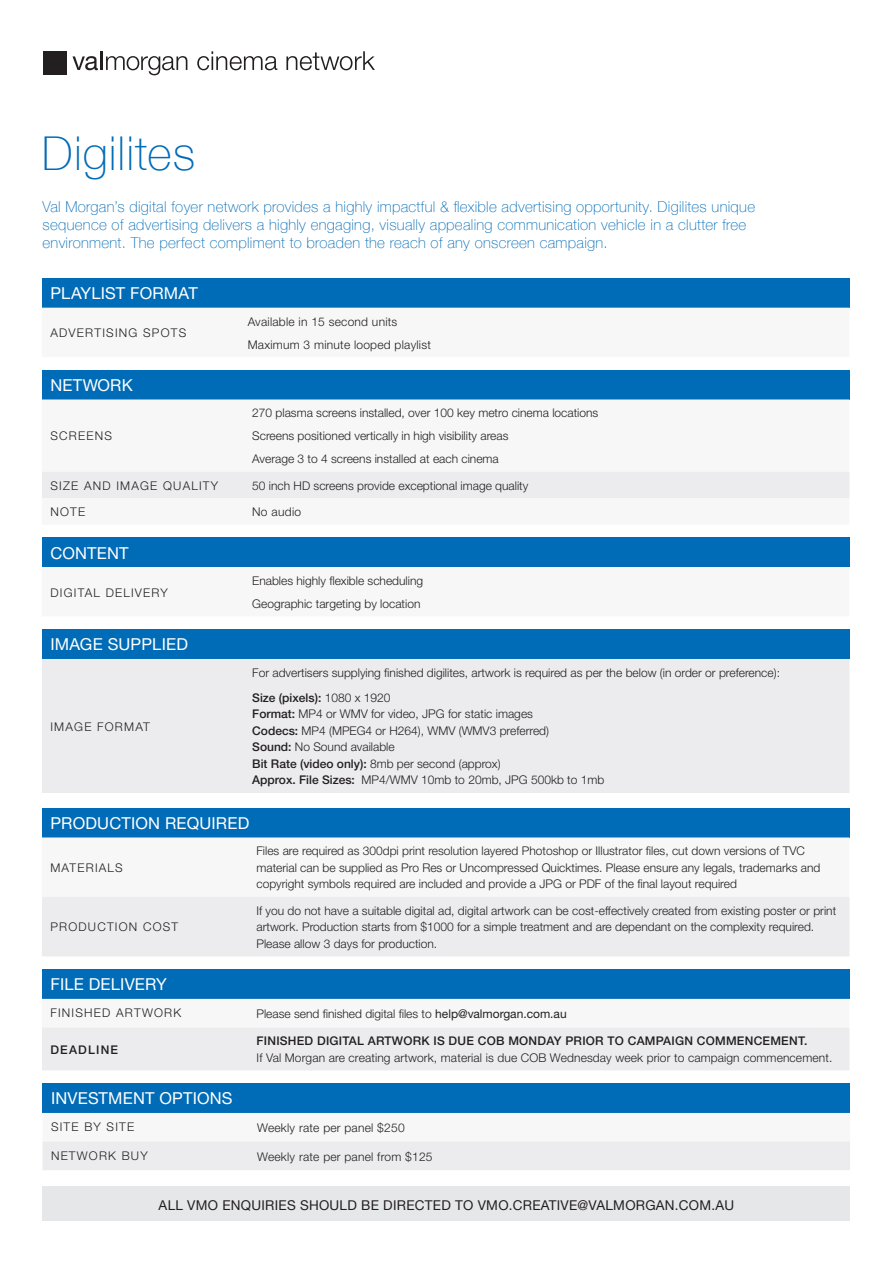
<style>
.page{position:relative;width:893px;height:1263px;background:#fff}
.page>*{position:absolute;margin:0;border:0;box-sizing:border-box;transform-origin:0 0}
.t1{font:100 46.65px "Helvetica Neue";letter-spacing:.02em;color:#006bb6}
.Body_Gotham{font:16.5px "Helvetica Neue CE";letter-spacing:.01em;color:#fff}
.t2{font:100 15px/18px "Helvetica Neue";letter-spacing:.02em;color:#006bb6}
.t3{font:13.5px "Helvetica Neue";letter-spacing:.02em;color:#231f20}
.Body{font:300 12px/16.5px "Helvetica Neue";color:#231f20}
.Paragraph_Style_1{font:300 12px "Helvetica Neue";letter-spacing:.1em;color:#231f20}
.Body-2{font:300 12px "Helvetica Neue";letter-spacing:.02em;color:#231f20}
.Body-3{font:500 12px "Helvetica Neue CE";color:#231f20}
.Paragraph_Style_1-2{font:500 12px "Helvetica Neue CE";letter-spacing:.1em;color:#231f20}
.s1{font-family:"Helvetica Neue";font-weight:300}
.s2{font-family:"Helvetica Neue CE";font-weight:500}
.s3{font-family:"Helvetica Neue CE";font-weight:400}
</style>
<div class="page">
<div style="left:42px;top:278px;width:807px;height:30px;background:#006bb6"></div>
<div style="left:42px;top:370px;width:807px;height:29px;background:#006bb6"></div>
<svg style="left:42px;top:399px;width:807px;height:1px"></svg>
<div style="left:42px;top:472px;width:807px;height:26px;background:#ececee"></div>
<div style="left:42px;top:537px;width:807px;height:30px;background:#006bb6"></div>
<div style="left:43px;top:51px;width:23px;height:24px;background:#231f20"></div>
<svg style="left:73px;top:51px;width:114px;height:24px"></svg>
<svg style="left:197px;top:51px;width:80px;height:19px"></svg>
<svg style="left:286px;top:51px;width:89px;height:19px"></svg>
<div style="left:43px;top:1186px;width:807px;height:34px;background:#e6e7e9"></div>
<div style="left:42px;top:629px;width:807px;height:30px;background:#006bb6"></div>
<div style="left:42px;top:659px;width:807px;height:134px;background:#ececee"></div>
<div style="left:42px;top:969px;width:807px;height:30px;background:#006bb6"></div>
<div style="left:42px;top:1027px;width:807px;height:43px;background:#ececee"></div>
<div style="left:42px;top:807px;width:807px;height:30px;background:#006bb6"></div>
<svg style="left:42px;top:837px;width:807px;height:1px"></svg>
<div style="left:42px;top:897px;width:807px;height:59px;background:#ececee"></div>
<div style="left:43px;top:1083px;width:807px;height:30px;background:#006bb6"></div>
<div style="left:43px;top:1141px;width:807px;height:29px;background:#ececee"></div>
<p class="t1" style="left:42px;top:118px;width:155px">Digilites</p>
<p class="t2" style="left:43px;top:197px;width:714px">Val Morgan’s digital foyer network provides a highly impactful &amp; flexible advertising opportunity. Digilites unique sequence of advertising delivers a highly engaging, visually appealing communication vehicle in a clutter free environment. The perfect compliment to broaden the reach of any onscreen campaign.</p>
<p class="Body_Gotham" style="left:50px;top:283px;width:149px">PLAYLIST FORMAT</p>
<p class="Paragraph_Style_1" style="left:50px;top:325px;width:137px">ADVERTISING SPOTS</p>
<p class="Body_Gotham" style="left:50px;top:375px;width:84px">NETWORK</p>
<p class="Paragraph_Style_1" style="left:50px;top:429px;width:63px">SCREENS</p>
<p class="Body-2" style="left:248px;top:314px;width:151px">Available in 15 second units</p>
<p class="Body-2" style="left:248px;top:337px;width:185px">Maximum 3 minute looped playlist</p>
<p class="Body" style="left:252px;top:405px;width:348px">270 plasma screens installed, over 100 key metro cinema locations</p>
<p class="Body" style="left:252px;top:428px;width:258px">Screens positioned vertically in high visibility areas</p>
<p class="Body" style="left:252px;top:450px;width:248px">Average 3 to 4 screens installed at each cinema</p>
<p class="Paragraph_Style_1" style="left:50px;top:478px;width:169px">SIZE AND IMAGE QUALITY</p>
<p class="Body" style="left:252px;top:477px;width:278px">50 inch HD screens provide exceptional image quality</p>
<p class="Paragraph_Style_1" style="left:50px;top:504px;width:36px">NOTE</p>
<p class="Body" style="left:252px;top:503px;width:51px">No audio</p>
<p class="Body_Gotham" style="left:50px;top:543px;width:80px">CONTENT</p>
<p class="Paragraph_Style_1" style="left:50px;top:585px;width:119px">DIGITAL DELIVERY</p>
<p class="Body" style="left:252px;top:572px;width:172px">Enables highly flexible scheduling</p>
<p class="Body" style="left:252px;top:595px;width:170px">Geographic targeting by location</p>
<p class="Body_Gotham" style="left:50px;top:635px;width:139px">IMAGE SUPPLIED</p>
<p class="Paragraph_Style_1" style="left:50px;top:719px;width:101px">IMAGE FORMAT</p>
<p class="Body" style="left:252px;top:664px;width:529px">For advertisers supplying finished digilites, artwork is required as per the below (in order or preference):</p>
<p class="Body-3" style="left:252px;top:690px;width:140px">Size (pixels): <span class="s1">1080 x 1920</span></p>
<p class="Body" style="left:252px;top:706px;width:282px"><span class="s2">Format:</span> MP4 or WMV for video, JPG for static images</p>
<p class="Body" style="left:252px;top:722px;width:298px"><span class="s2">Codecs:</span> MP4 (MPEG4 or H264), WMV (WMV3 preferred)</p>
<p class="Body" style="left:252px;top:739px;width:144px"><span class="s2">Sound:</span> No Sound available</p>
<p class="Body" style="left:252px;top:755px;width:250px"><span class="s2">Bit Rate (video only):</span> 8mb per second (approx)</p>
<p class="Body" style="left:252px;top:772px;width:354px"><span class="s2">Approx. File Sizes:</span> MP4/WMV 10mb to 20mb, JPG 500kb to 1mb</p>
<p class="Body_Gotham" style="left:50px;top:813px;width:200px">PRODUCTION REQUIRED</p>
<p class="Paragraph_Style_1" style="left:50px;top:860px;width:74px">MATERIALS</p>
<p class="Paragraph_Style_1" style="left:50px;top:920px;width:129px">PRODUCTION COST</p>
<p class="Body" style="left:257px;top:843px;width:565px">Files are required as 300dpi print resolution layered Photoshop or Illustrator files, cut down versions of TVC material can be supplied as Pro Res or Uncompressed Quicktimes. Please ensure any legals, trademarks and copyright symbols required are included and provide a JPG or PDF of the final layout required</p>
<p class="Body" style="left:257px;top:902px;width:581px">If you do not have a suitable digital ad, digital artwork can be cost-effectively created from existing poster or print artwork. Production starts from $1000 for a simple treatment and are dependant on the complexity required.<br>Please allow 3 days for production.</p>
<p class="Body_Gotham" style="left:50px;top:974px;width:118px">FILE DELIVERY</p>
<p class="Paragraph_Style_1" style="left:50px;top:1005px;width:132px">FINISHED ARTWORK</p>
<p class="Body" style="left:257px;top:1005px;width:312px">Please send finished digital files to <span class="s3">help@valmorgan.com.au</span></p>
<p class="Paragraph_Style_1-2" style="left:50px;top:1042px;width:69px">DEADLINE</p>
<p class="Body" style="left:257px;top:1033px;width:577px"><span class="s2">FINISHED DIGITAL ARTWORK IS DUE COB MONDAY PRIOR TO CAMPAIGN COMMENCEMENT.<br></span>If Val Morgan are creating artwork, material is due COB Wednesday week prior to campaign commencement.</p>
<p class="Body_Gotham" style="left:51px;top:1089px;width:183px">INVESTMENT OPTIONS</p>
<p class="Paragraph_Style_1" style="left:51px;top:1119px;width:85px">SITE BY SITE</p>
<p class="Body-2" style="left:257px;top:1120px;width:149px">Weekly rate per panel $250</p>
<p class="Paragraph_Style_1" style="left:51px;top:1148px;width:98px">NETWORK BUY</p>
<p class="Body-2" style="left:257px;top:1149px;width:177px">Weekly rate per panel from $125</p>
<p class="t3" style="left:159px;top:1195px;width:577px">ALL VMO ENQUIRIES SHOULD BE DIRECTED TO VMO.CREATIVE@VALMORGAN.COM.AU</p>
</div>
